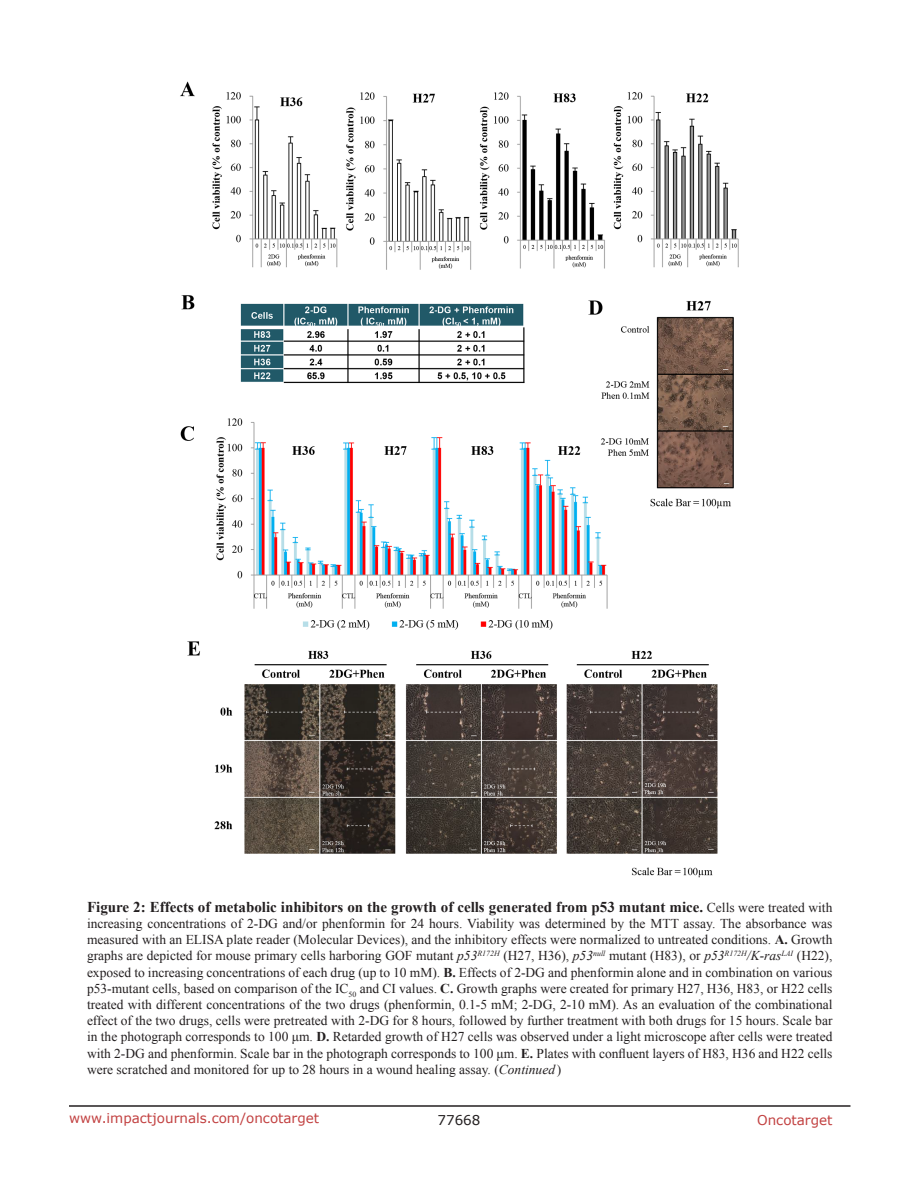
<style>
.page{position:relative;width:918px;height:1188px;background:#fff}
.page>*{position:absolute;margin:0;border:0;box-sizing:border-box;transform-origin:0 0}
.figuretext{font:700 15px "Times New Roman";color:#231f20}
.figuretext-2{font:13.5px/16.2px "Times New Roman";color:#231f20;text-align:justify}
.t1{font:13.5px "Verdana";color:#c24141}
.t2{font:13.5px "Verdana";color:#231f20}
.s1{font-weight:400;font-size:13.5px}
.s2{font-weight:700}
.s3{font-style:italic}
</style>
<div class="page">
<hr style="left:69px;top:1105px;width:781px;height:2px;background:#231f20">
<img style="left:180px;top:81px;width:559px;height:797px">
<p class="figuretext" style="left:87px;top:896px;width:747px">Figure 2: Effects of metabolic inhibitors on the growth of cells generated from p53 mutant mice. <span class="s1">Cells were treated with</span></p>
<p class="figuretext-2" style="left:87px;top:915px;width:747px">increasing concentrations of 2-DG and/or phenformin for 24 hours. Viability was determined by the MTT assay. The absorbance was measured with an ELISA plate reader (Molecular Devices), and the inhibitory effects were normalized to untreated conditions. <span class="s2">A.</span> Growth graphs are depicted for mouse primary cells harboring GOF mutant <span class="s3">p53</span><sup>R172H</sup> (H27, H36), <span class="s3">p53</span><sup>null</sup> mutant (H83), or <span class="s3">p53</span><sup>R172H</sup><span class="s3">/K-ras</span><sup>LAI</sup> (H22), exposed to increasing concentrations of each drug (up to 10 mM). <span class="s2">B.</span> Effects of 2-DG and phenformin alone and in combination on various p53-mutant cells, based on comparison of the IC<sub>50</sub> and CI values. <span class="s2">C.</span> Growth graphs were created for primary H27, H36, H83, or H22 cells treated with different concentrations of the two drugs (phenformin, 0.1-5 mM; 2-DG, 2-10 mM). As an evaluation of the combinational effect of the two drugs, cells were pretreated with 2-DG for 8 hours, followed by further treatment with both drugs for 15 hours. Scale bar in the photograph corresponds to 100 μm. <span class="s2">D.</span> Retarded growth of H27 cells was observed under a light microscope after cells were treated with 2-DG and phenformin. Scale bar in the photograph corresponds to 100 μm. <span class="s2">E.</span> Plates with confluent layers of H83, H36 and H22 cells were scratched and monitored for up to 28 hours in a wound healing assay. (<span class="s3">Continued</span>)</p>
<p class="t1" style="left:69px;top:1109px;width:252px">www.impactjournals.com/oncotarget</p>
<p class="t2" style="left:438px;top:1111px;width:44px">77668</p>
<p class="t1" style="left:757px;top:1111px;width:77px">Oncotarget</p>
</div>
